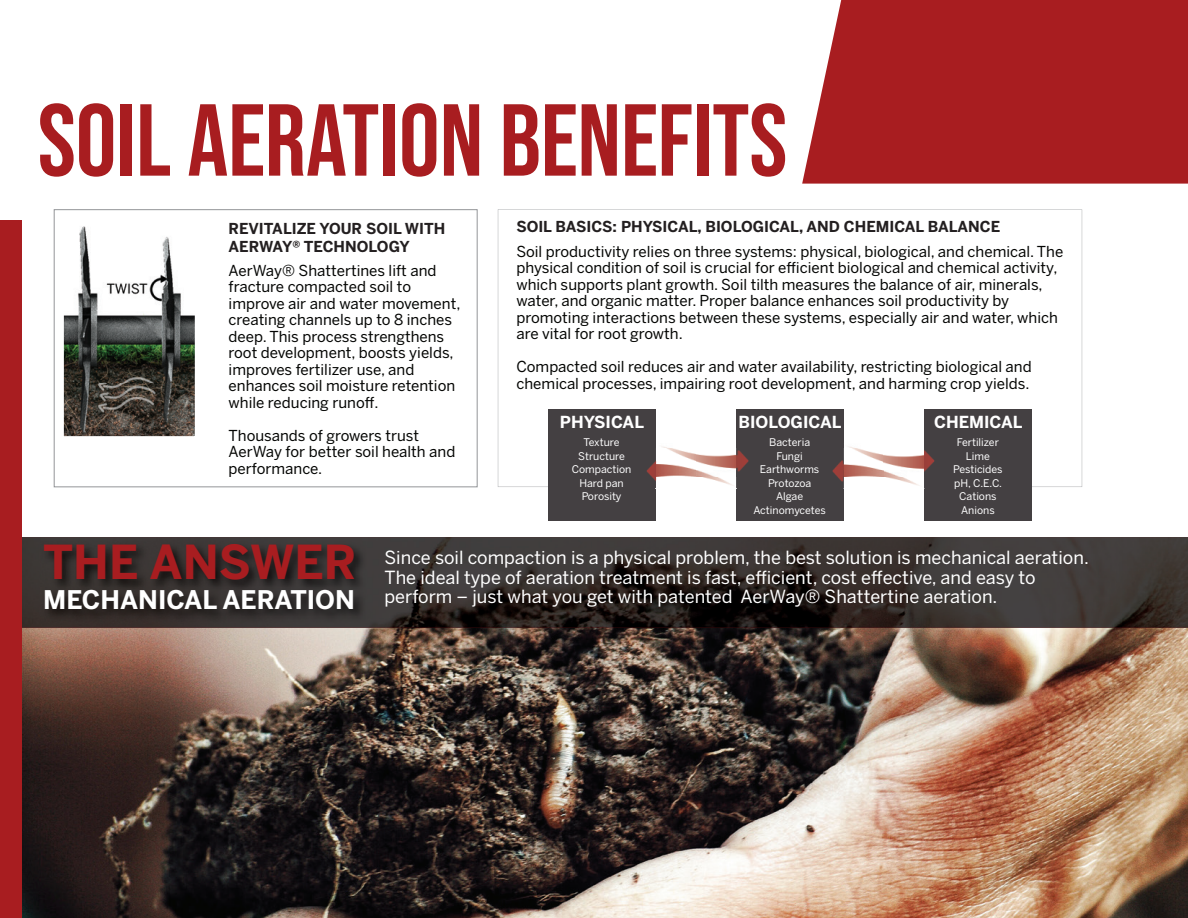
<style>
.page{position:relative;width:1188px;height:918px;background:#fff}
.page>*{position:absolute;margin:0;border:0;box-sizing:border-box;transform-origin:0 0}
.t1{font:700 102px "Bebas Neue Pro";color:#a81d20}
.t2{font:700 46.5px "Benton Sans";color:#a81d20}
.t3{font:700 25.5px "Benton Sans";color:#fff}
.t4{font:18px/19.5px "Benton Sans";color:#fff}
.t5{font:700 16.5px "Benton Sans";color:#fff}
.t6{font:15px/16.5px "Benton Sans";color:#040503}
.t7{font:700 15px/18px "Benton Sans";color:#231f20}
.t8{font:10.5px/13.5px "Benton Sans";color:#fff;text-align:center}
</style>
<div class="page">
<svg style="left:498px;top:209px;width:584px;height:278px"></svg>
<img style="left:22px;top:628px;width:1166px;height:290px">
<img style="left:65px;top:227px;width:128px;height:208px">
<div style="left:62px;top:224px;width:134px;height:214px;border:2px solid #fff"></div>
<div style="left:54px;top:209px;width:423px;height:278px;border:1px solid #939598"></div>
<div style="left:802px;top:0;width:386px;height:184px;background:#a81d20"></div>
<img style="left:22px;top:537px;width:1166px;height:91px">
<img style="left:41px;top:541px;width:326px;height:82px">
<div style="left:0;top:220px;width:22px;height:698px;background:#a81d20"></div>
<div style="left:548px;top:409px;width:108px;height:111px;background:#444042"></div>
<div style="left:736px;top:409px;width:108px;height:111px;background:#444042"></div>
<div style="left:924px;top:409px;width:108px;height:111px;background:#444042"></div>
<img style="left:832px;top:444px;width:103px;height:45px">
<img style="left:844px;top:449px;width:80px;height:21px">
<img style="left:646px;top:443px;width:103px;height:45px">
<img style="left:656px;top:449px;width:80px;height:21px">
<h1 class="t1" style="left:38px;top:82px;width:751px">SOIL AERATION BENEFITS</h1>
<p class="t7" style="left:229px;top:220px;width:218px">REVITALIZE YOUR SOIL WITH<br>AERWAY® TECHNOLOGY</p>
<p class="t6" style="left:229px;top:262px;width:233px">AerWay® Shattertines lift and fracture compacted soil to improve air and water movement, creating channels up to 8 inches deep. This process strengthens root development, boosts yields, improves fertilizer use, and enhances soil moisture retention while reducing runoff.</p>
<p class="t6" style="left:229px;top:427px;width:228px">Thousands of growers trust<br>AerWay for better soil health and performance.</p>
<p class="t7" style="left:516px;top:218px;width:485px">SOIL BASICS: PHYSICAL, BIOLOGICAL, AND CHEMICAL BALANCE</p>
<p class="t6" style="left:516px;top:243px;width:548px">Soil productivity relies on three systems: physical, biological, and chemical. The physical condition of soil is crucial for efficient biological and chemical activity, which supports plant growth. Soil tilth measures the balance of air, minerals, water, and organic matter. Proper balance enhances soil productivity by promoting interactions between these systems, especially air and water, which are vital for root growth.</p>
<p class="t6" style="left:516px;top:358px;width:517px">Compacted soil reduces air and water availability, restricting biological and chemical processes, impairing root development, and harming crop yields.</p>
<p class="t5" style="left:560px;top:411px;width:86px">PHYSICAL</p>
<p class="t8" style="left:572px;top:435px;width:61px">Texture<br>Structure<br>Compaction<br>Hard pan<br>Porosity</p>
<p class="t5" style="left:738px;top:411px;width:105px">BIOLOGICAL</p>
<p class="t8" style="left:753px;top:436px;width:74px">Bacteria<br>Fungi<br>Earthworms<br>Protozoa<br>Algae<br>Actinomycetes</p>
<p class="t5" style="left:934px;top:411px;width:90px">CHEMICAL</p>
<p class="t8" style="left:953px;top:435px;width:51px">Fertilizer<br>Lime<br>Pesticides pH, C.E.C.<br>Cations<br>Anions</p>
<h2 class="t2" style="left:43px;top:533px;width:315px">THE ANSWER</h2>
<h3 class="t3" style="left:43px;top:584px;width:313px">MECHANICAL AERATION</h3>
<p class="t4" style="left:384px;top:548px;width:706px">Since soil compaction is a physical problem, the best solution is mechanical aeration.<br>The ideal type of aeration treatment is fast, efficient, cost effective, and easy to perform – just what you get with patented AerWay® Shattertine aeration.</p>
</div>
